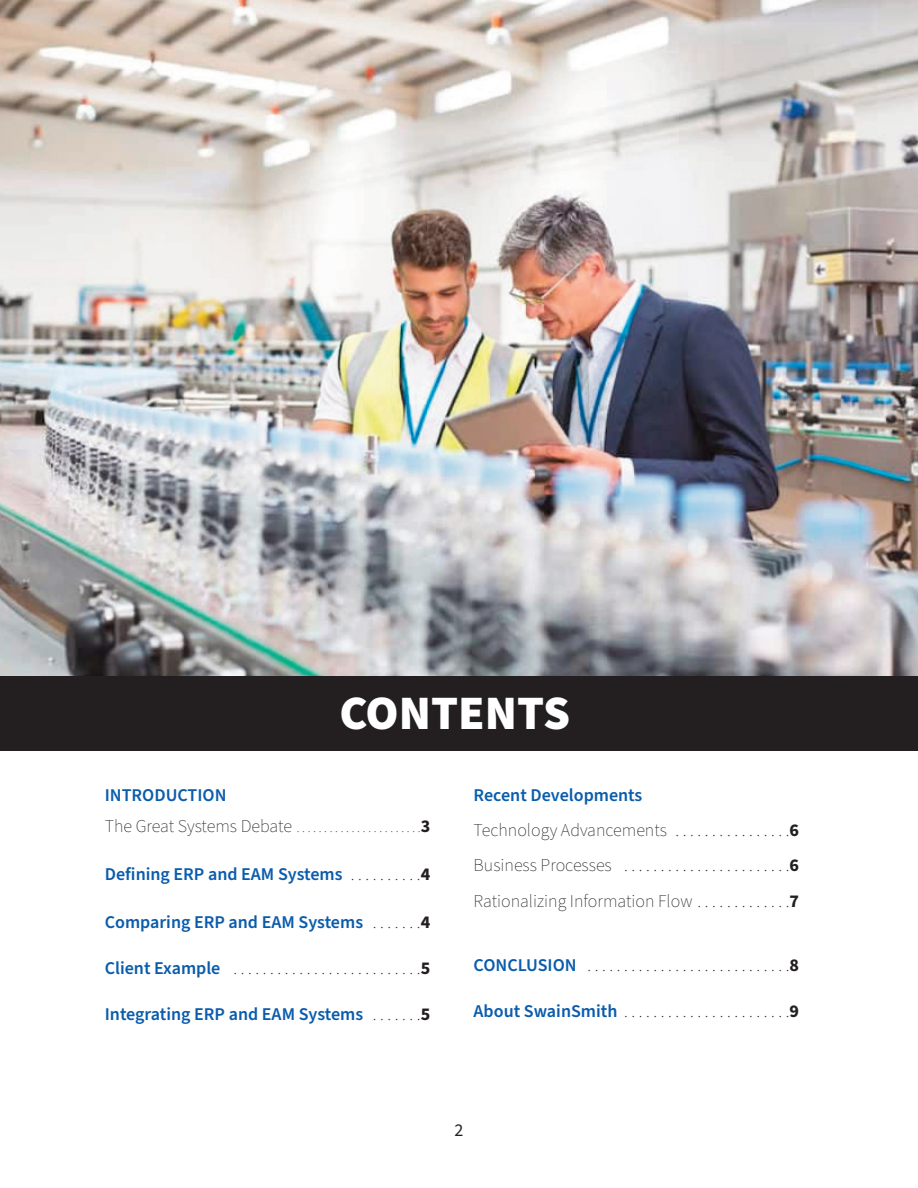
<style>
.page{position:relative;width:918px;height:1188px;background:#fff}
.page>*{position:absolute;margin:0;border:0;box-sizing:border-box;transform-origin:0 0}
.t1{font:900 48px "Source Sans Pro";color:#fff}
.t2{font:200 18px "Source Sans Pro";color:#231f20}
.t3{font:600 18px "Source Sans Pro";color:#0a5cac}
.t4{font:18px "Source Sans Pro";color:#231f20}
.t5{font:200 13.5px "Source Sans Pro";color:#231f20}
.s1{font-size:18px}
.s2{font-weight:700;font-size:18px}
.s3{font-weight:200;color:#231f20}
.s4{font-weight:700;color:#231f20}
.s5{font-weight:600;color:#0a5cac}
.s6{font-weight:700}
</style>
<div class="page">
<img style="left:0;top:0;width:918px;height:676px">
<div style="left:0;top:676px;width:918px;height:75px;background:#231f20"></div>
<p class="t1" style="left:339px;top:695px;width:232px">CONTENTS</p>
<p class="t3" style="left:105px;top:788px;width:123px">INTRODUCTION</p>
<p class="t5" style="left:105px;top:822px;width:327px"><span class="s1">The Great Systems Debate</span> . . . . . . . . . . . . . . . . . . . . . . .<span class="s2">3</span></p>
<p class="t3" style="left:105px;top:867px;width:327px">Defining ERP and EAM Systems <span class="s3">. . . . . . . . . .</span><span class="s4">4</span></p>
<p class="t3" style="left:105px;top:915px;width:327px">Comparing ERP and EAM Systems <span class="s3">. . . . . . .</span><span class="s4">4</span></p>
<p class="t2" style="left:105px;top:961px;width:327px"><span class="s5">Client Example</span> . . . . . . . . . . . . . . . . . . . . . . . . . .<span class="s6">5</span></p>
<p class="t3" style="left:105px;top:1008px;width:327px">Integrating ERP and EAM Systems <span class="s3">. . . . . . .</span><span class="s4">5</span></p>
<p class="t3" style="left:474px;top:788px;width:170px">Recent Developments</p>
<p class="t2" style="left:474px;top:823px;width:327px">Technology Advancements . . . . . . . . . . . . . . . .<span class="s6">6</span></p>
<p class="t2" style="left:474px;top:859px;width:327px">Business Processes . . . . . . . . . . . . . . . . . . . . . . .<span class="s6">6</span></p>
<p class="t2" style="left:474px;top:894px;width:327px">Rationalizing Information Flow . . . . . . . . . . . . .<span class="s6">7</span></p>
<p class="t2" style="left:474px;top:958px;width:327px"><span class="s5">CONCLUSION</span> . . . . . . . . . . . . . . . . . . . . . . . . . . . .<span class="s6">8</span></p>
<p class="t2" style="left:474px;top:1004px;width:327px"><span class="s5">About SwainSmith</span> . . . . . . . . . . . . . . . . . . . . . . .<span class="s6">9</span></p>
<p class="t4" style="left:455px;top:1119px;width:10px">2</p>
</div>
